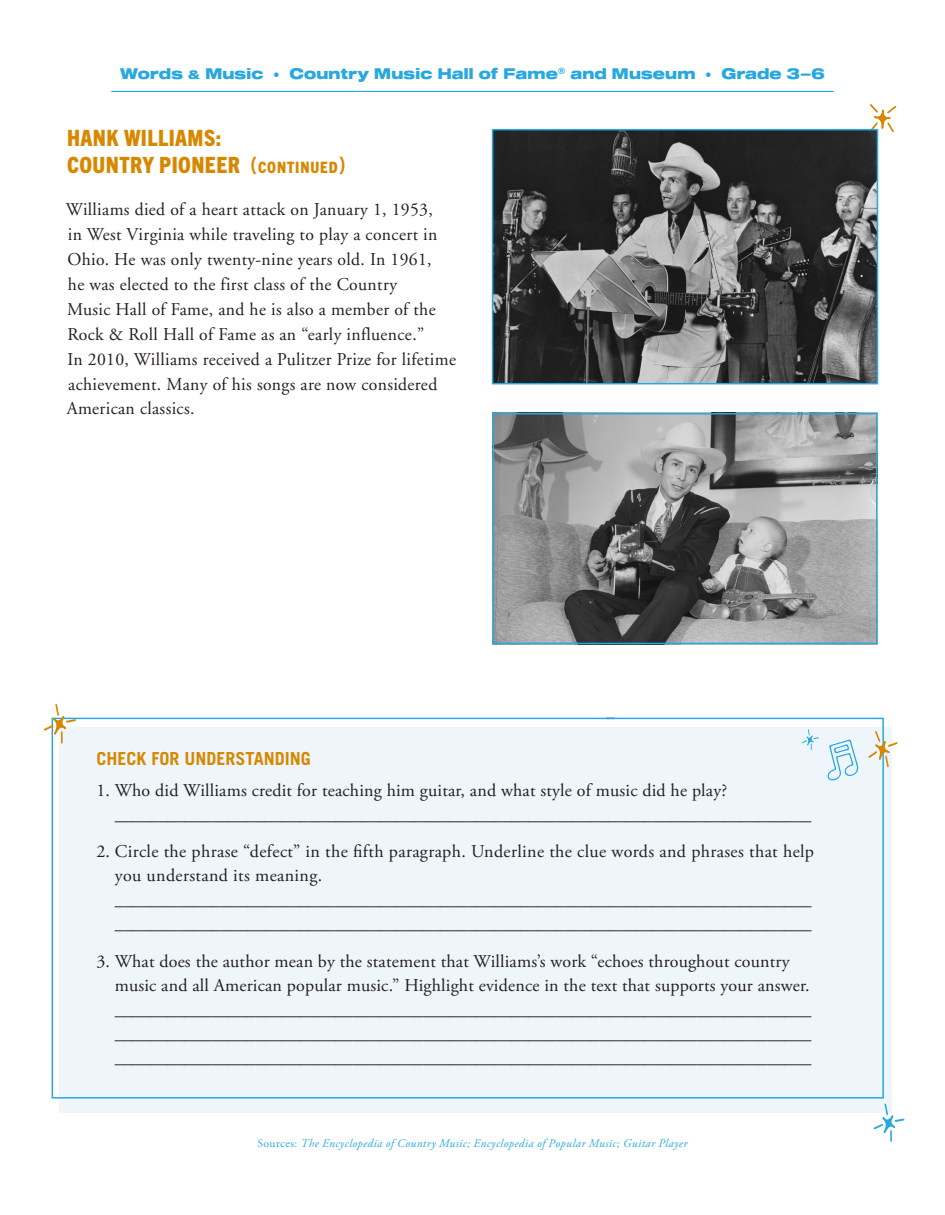
<style>
.page{position:relative;width:945px;height:1215px;background:#fff}
.page>*{position:absolute;margin:0;border:0;box-sizing:border-box;transform-origin:0 0}
.Bio_Name_continued{font:800 condensed 22.5px/27px "Trade Gothic Next LT Pro";letter-spacing:.02em;color:#d78800}
.Bio_Questions{font:18px/24px "Adobe Garamond Pro";letter-spacing:.01em;color:#231f20}
.Bio_Body_Copy{font:18px/24.9px "Adobe Garamond";letter-spacing:.02em;color:#231f20}
.t1{font:700 18px "Trade Gothic";color:#d78800}
.Bio_Folio_3-6{font:15px "Sequel 100 Wide 85";letter-spacing:.015em;color:#27a8e0}
.Bio_Sources{font:italic 11.7px "Adobe Garamond Pro";letter-spacing:.035em;color:#27a8e0}
.s1{font-size:12px}
.s2{font-style:inherit}
.s3{font-size:15.75px}
.s4{font-style:normal}
</style>
<div class="page">
<hr style="left:111px;top:91px;width:723px;height:1px;background:#27a8e0">
<svg style="left:870px;top:104px;width:26px;height:28px"></svg>
<div style="left:60px;top:727px;width:832px;height:385px;background:#eef6fc"></div>
<svg style="left:51px;top:717px;width:833px;height:382px"></svg>
<svg style="left:868px;top:731px;width:29px;height:36px"></svg>
<svg style="left:44px;top:704px;width:32px;height:40px"></svg>
<svg style="left:874px;top:1104px;width:30px;height:38px"></svg>
<svg style="left:802px;top:729px;width:17px;height:21px"></svg>
<svg style="left:827px;top:739px;width:32px;height:42px"></svg>
<img style="left:495px;top:132px;width:380px;height:249px">
<div style="left:492px;top:129px;width:386px;height:255px;border:2px solid #27a8e0"></div>
<img style="left:496px;top:416px;width:379px;height:225px">
<div style="left:493px;top:413px;width:385px;height:231px;border:2px solid #27a8e0"></div>
<p class="Bio_Folio_3-6" style="left:120px;top:63px;width:706px">Words <span class="s1">&amp;</span> Music <span class="s1">•</span> Country Music Hall of Fame<sup>®</sup> and Museum <span class="s1">•</span> Grade 3–6</p>
<p class="Bio_Name_continued" style="left:67px;top:123px;width:280px">HANK WILLIAMS:<br>COUNTRY PIONEER <span class="s2">(</span><span class="s3">CONTINUED</span><span class="s2">)</span></p>
<p class="Bio_Body_Copy" style="left:66px;top:197px;width:392px">Williams died of a heart attack on January 1, 1953,<br>in West Virginia while traveling to play a concert in Ohio. He was only twenty-nine years old. In 1961,<br>he was elected to the first class of the Country<br>Music Hall of Fame, and he is also a member of the Rock &amp; Roll Hall of Fame as an “early influence.”<br>In 2010, Williams received a Pulitzer Prize for lifetime achievement. Many of his songs are now considered American classics.</p>
<p class="t1" style="left:96px;top:748px;width:216px">CHECK FOR UNDERSTANDING</p>
<p class="Bio_Questions" style="left:115px;top:779px;width:698px;text-indent:-18px">1. Who did Williams credit for teaching him guitar, and what style of music did he play? _______________________________________________________________________________</p>
<p class="Bio_Questions" style="left:115px;top:840px;width:701px;text-indent:-19px">2. Circle the phrase “defect” in the fifth paragraph. Underline the clue words and phrases that help you understand its meaning. _______________________________________________________________________________ _______________________________________________________________________________</p>
<p class="Bio_Questions" style="left:115px;top:950px;width:698px;text-indent:-18px">3. What does the author mean by the statement that Williams’s work “echoes throughout country music and all American popular music.” Highlight evidence in the text that supports your answer. _______________________________________________________________________________ _______________________________________________________________________________ _______________________________________________________________________________</p>
<p class="Bio_Sources" style="left:257px;top:1136px;width:432px"><span class="s4">Sources:</span> The Encyclopedia of Country Music; Encyclopedia of Popular Music; Guitar Player</p>
</div>
